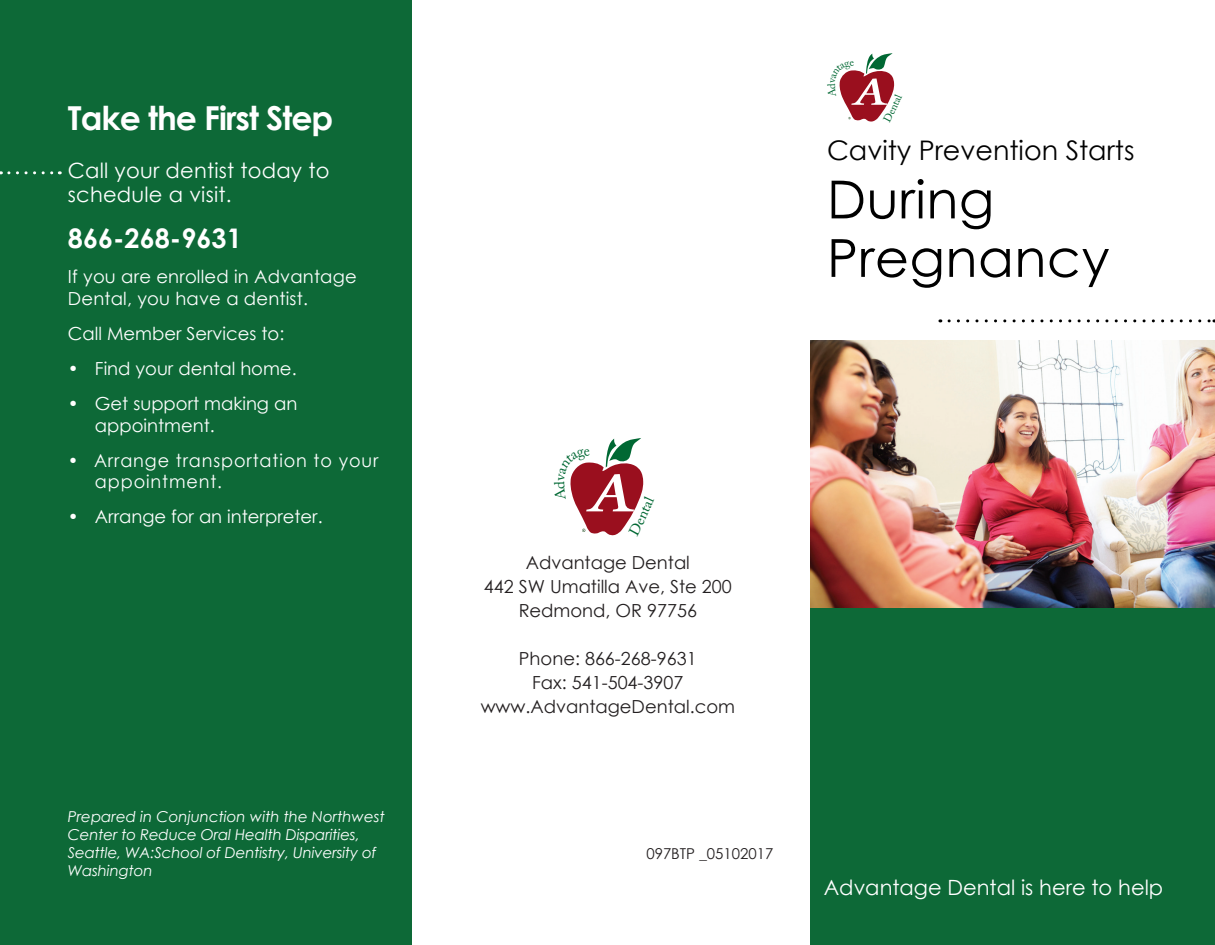
<style>
.page{position:relative;width:1215px;height:945px;background:#fff}
.page>*{position:absolute;margin:0;border:0;box-sizing:border-box;transform-origin:0 0}
.t1{font:52.5px/58.5px "Century Gothic";letter-spacing:.01em;color:#000}
.t2{font:700 33px "Century Gothic";letter-spacing:-.03em;color:#fff}
.t3{font:27px "Century Gothic";color:#000}
.t4{font:700 27px "Century Gothic";color:#fff}
.t5{font:21px/24px "Century Gothic";letter-spacing:.01em;color:#fff}
.t6{font:18px/21.6px "Century Gothic";color:#fff}
.t7{font:18px/24px "Century Gothic";color:#231f20;text-align:center}
.t8{font:18px/21.6px "Century Gothic";letter-spacing:.05em;color:#fff}
.t9{font:italic 15px/18px "Century Gothic";letter-spacing:-.01em;color:#fff}
.t10{font:15px "Century Gothic";color:#231f20}
</style>
<div class="page">
<div style="left:0;top:1px;width:411px;height:944px;background:#0d6937"></div>
<svg style="left:9px;top:171px;width:51px;height:3px"></svg>
<svg style="left:949px;top:319px;width:266px;height:3px"></svg>
<div style="left:810px;top:608px;width:405px;height:337px;background:#0d6937"></div>
<img style="left:810px;top:340px;width:405px;height:268px">
<svg style="left:570px;top:438px;width:74px;height:98px"></svg>
<svg style="left:839px;top:53px;width:56px;height:69px"></svg>
<h2 class="t2" style="left:68px;top:93px;width:267px">Take the First Step</h2>
<p class="t5" style="left:68px;top:158px;width:263px">Call your dentist today to schedule a visit.</p>
<h3 class="t4" style="left:68px;top:218px;width:175px">866-268-9631</h3>
<p class="t6" style="left:68px;top:266px;width:290px">If you are enrolled in Advantage<br>Dental, you have a dentist.</p>
<p class="t6" style="left:68px;top:322px;width:218px">Call Member Services to:</p>
<p class="t6" style="left:68px;top:357px;width:230px">• Find your dental home.</p>
<p class="t6" style="left:95px;top:393px;width:204px;text-indent:-27px">• Get support making an appointment.</p>
<p class="t8" style="left:95px;top:449px;width:285px;text-indent:-27px">• Arrange transportation to your appointment.</p>
<p class="t6" style="left:68px;top:506px;width:256px">• Arrange for an interpreter.</p>
<p class="t9" style="left:68px;top:808px;width:318px">Prepared in Conjunction with the Northwest Center to Reduce Oral Health Disparities, Seattle, WA:School of Dentistry, University of Washington</p>
<h3 class="t3" style="left:827px;top:131px;width:309px">Cavity Prevention Starts</h3>
<h1 class="t1" style="left:827px;top:169px;width:284px">During<br>Pregnancy</h1>
<p class="t7" style="left:484px;top:551px;width:249px">Advantage Dental<br>442 SW Umatilla Ave, Ste 200<br>Redmond, OR 97756</p>
<p class="t7" style="left:481px;top:647px;width:256px">Phone: 866-268-9631<br>Fax: 541-504-3907 www.AdvantageDental.com</p>
<p class="t10" style="left:646px;top:843px;width:128px">097BTP _05102017</p>
<p class="t5" style="left:824px;top:876px;width:341px">Advantage Dental is here to help</p>
</div>
